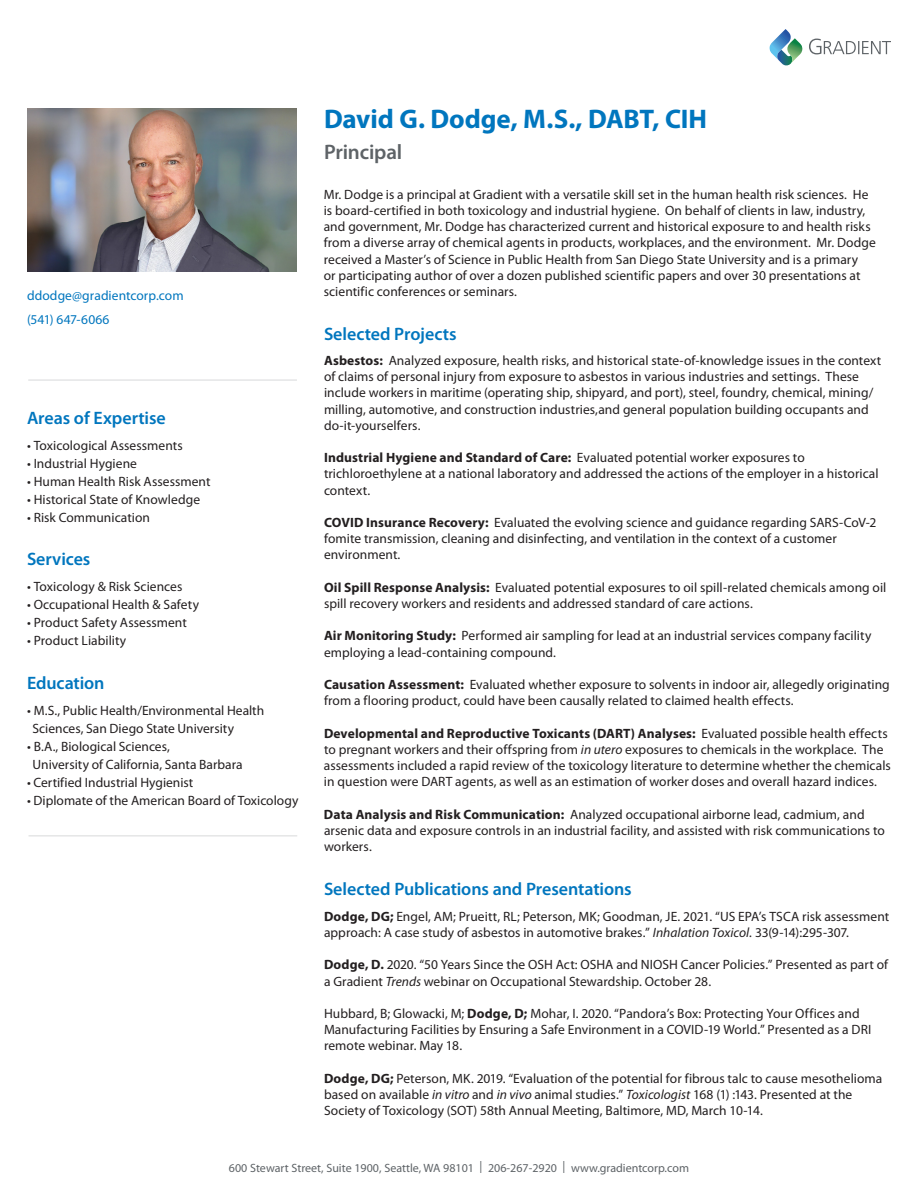
<style>
.page{position:relative;width:918px;height:1188px;background:#fff}
.page>*{position:absolute;margin:0;border:0;box-sizing:border-box;transform-origin:0 0}
.Name_and_credentials{font:700 27px "Myriad Pro";letter-spacing:-.005em;color:#0076be}
.Name_and_credentials-2{font:600 21px "Myriad Pro";letter-spacing:-.01em;color:#5e6367}
.Name_and_credentials-3{font:600 18px "Myriad Pro";letter-spacing:-.005em;color:#0076be}
.Name_and_credentials-4{font:13.5px/16.2px "Myriad Pro";letter-spacing:.005em;color:#231f20}
.Name_and_credentials-5{font:13.5px "Myriad Pro";letter-spacing:.005em;color:#0076be}
.t1{font:12px "Myriad Pro";color:#5e6367}
.s1{font-weight:700}
.s2{font-style:italic}
</style>
<div class="page">
<img style="left:27px;top:108px;width:270px;height:163px">
<hr style="left:28px;top:380px;width:269px;height:1px;background:#5e6367">
<svg style="left:770px;top:29px;width:32px;height:37px"></svg>
<svg style="left:809px;top:39px;width:82px;height:15px"></svg>
<hr style="left:29px;top:836px;width:268px;height:1px;background:#5e6367">
<p class="Name_and_credentials" style="left:324px;top:102px;width:385px">David G. Dodge, M.S., DABT, CIH</p>
<p class="Name_and_credentials-2" style="left:324px;top:139px;width:80px">Principal</p>
<p class="Name_and_credentials-4" style="left:324px;top:186px;width:554px">Mr. Dodge is a principal at Gradient with a versatile skill set in the human health risk sciences. He is board-certified in both toxicology and industrial hygiene. On behalf of clients in law, industry, and government, Mr. Dodge has characterized current and historical exposure to and health risks from a diverse array of chemical agents in products, workplaces, and the environment. Mr. Dodge received a Master’s of Science in Public Health from San Diego State University and is a primary<br>or participating author of over a dozen published scientific papers and over 30 presentations at</p>
<p class="Name_and_credentials-5" style="left:27px;top:287px;width:158px">ddodge@gradientcorp.com</p>
<p class="Name_and_credentials-4" style="left:324px;top:283px;width:195px">scientific conferences or seminars.</p>
<p class="Name_and_credentials-5" style="left:27px;top:311px;width:84px">(541) 647-6066</p>
<p class="Name_and_credentials-3" style="left:324px;top:322px;width:134px">Selected Projects</p>
<p class="Name_and_credentials-3" style="left:27px;top:406px;width:140px">Areas of Expertise</p>
<p class="Name_and_credentials-4" style="left:27px;top:437px;width:157px">• Toxicological Assessments</p>
<p class="Name_and_credentials-4" style="left:27px;top:455px;width:112px">• Industrial Hygiene</p>
<p class="Name_and_credentials-4" style="left:27px;top:473px;width:185px">• Human Health Risk Assessment</p>
<p class="Name_and_credentials-4" style="left:27px;top:491px;width:175px">• Historical State of Knowledge</p>
<p class="Name_and_credentials-4" style="left:27px;top:509px;width:125px">• Risk Communication</p>
<p class="Name_and_credentials-3" style="left:27px;top:548px;width:65px">Services</p>
<p class="Name_and_credentials-4" style="left:27px;top:578px;width:157px">• Toxicology &amp; Risk Sciences</p>
<p class="Name_and_credentials-4" style="left:27px;top:596px;width:174px">• Occupational Health &amp; Safety</p>
<p class="Name_and_credentials-4" style="left:27px;top:614px;width:161px">• Product Safety Assessment</p>
<p class="Name_and_credentials-4" style="left:27px;top:632px;width:101px">• Product Liability</p>
<p class="Name_and_credentials-3" style="left:27px;top:672px;width:79px">Education</p>
<p class="Name_and_credentials-4" style="left:27px;top:702px;width:239px">• M.S., Public Health/Environmental Health</p>
<p class="Name_and_credentials-4" style="left:33px;top:720px;width:203px">Sciences, San Diego State University</p>
<p class="Name_and_credentials-4" style="left:27px;top:738px;width:144px">• B.A., Biological Sciences,</p>
<p class="Name_and_credentials-4" style="left:33px;top:756px;width:212px">University of California, Santa Barbara</p>
<p class="Name_and_credentials-4" style="left:27px;top:774px;width:168px">• Certified Industrial Hygienist</p>
<p class="Name_and_credentials-4" style="left:27px;top:792px;width:273px">• Diplomate of the American Board of Toxicology</p>
<p class="Name_and_credentials-4" style="left:324px;top:352px;width:559px"><span class="s1">Asbestos:</span> Analyzed exposure, health risks, and historical state-of-knowledge issues in the context of claims of personal injury from exposure to asbestos in various industries and settings. These include workers in maritime (operating ship, shipyard, and port), steel, foundry, chemical, mining/ milling, automotive, and construction industries,and general population building occupants and do-it-yourselfers.</p>
<p class="Name_and_credentials-4" style="left:324px;top:449px;width:556px"><span class="s1">Industrial Hygiene and Standard of Care:</span> Evaluated potential worker exposures to trichloroethylene at a national laboratory and addressed the actions of the employer in a historical context.</p>
<p class="Name_and_credentials-4" style="left:324px;top:514px;width:554px"><span class="s1">COVID Insurance Recovery:</span> Evaluated the evolving science and guidance regarding SARS-CoV-2 fomite transmission, cleaning and disinfecting, and ventilation in the context of a customer environment.</p>
<p class="Name_and_credentials-4" style="left:324px;top:579px;width:564px"><span class="s1">Oil Spill Response Analysis:</span> Evaluated potential exposures to oil spill-related chemicals among oil spill recovery workers and residents and addressed standard of care actions.</p>
<p class="Name_and_credentials-4" style="left:324px;top:628px;width:549px"><span class="s1">Air Monitoring Study:</span> Performed air sampling for lead at an industrial services company facility employing a lead-containing compound.</p>
<p class="Name_and_credentials-4" style="left:324px;top:676px;width:567px"><span class="s1">Causation Assessment:</span> Evaluated whether exposure to solvents in indoor air, allegedly originating from a flooring product, could have been causally related to claimed health effects.</p>
<p class="Name_and_credentials-4" style="left:324px;top:725px;width:568px"><span class="s1">Developmental and Reproductive Toxicants (DART) Analyses:</span> Evaluated possible health effects to pregnant workers and their offspring from <span class="s2">in utero</span> exposures to chemicals in the workplace. The assessments included a rapid review of the toxicology literature to determine whether the chemicals in question were DART agents, as well as an estimation of worker doses and overall hazard indices.</p>
<p class="Name_and_credentials-4" style="left:324px;top:806px;width:563px"><span class="s1">Data Analysis and Risk Communication:</span> Analyzed occupational airborne lead, cadmium, and arsenic data and exposure controls in an industrial facility, and assisted with risk communications to workers.</p>
<p class="Name_and_credentials-3" style="left:324px;top:877px;width:309px">Selected Publications and Presentations</p>
<p class="Name_and_credentials-4" style="left:324px;top:908px;width:567px"><span class="s1">Dodge, DG;</span> Engel, AM; Prueitt, RL; Peterson, MK; Goodman, JE. 2021. “US EPA’s TSCA risk assessment approach: A case study of asbestos in automotive brakes.” <span class="s2">Inhalation Toxicol.</span> 33(9-14):295-307.</p>
<p class="Name_and_credentials-4" style="left:324px;top:957px;width:566px"><span class="s1">Dodge, D.</span> 2020. “50 Years Since the OSH Act: OSHA and NIOSH Cancer Policies.” Presented as part of a Gradient <span class="s2">Trends</span> webinar on Occupational Stewardship. October 28.</p>
<p class="Name_and_credentials-4" style="left:324px;top:1005px;width:549px">Hubbard, B; Glowacki, M; <span class="s1">Dodge, D;</span> Mohar, I. 2020. “Pandora’s Box: Protecting Your Offices and<br>Manufacturing Facilities by Ensuring a Safe Environment in a COVID-19 World.” Presented as a DRI remote webinar. May 18.</p>
<p class="Name_and_credentials-4" style="left:324px;top:1070px;width:560px"><span class="s1">Dodge, DG;</span> Peterson, MK. 2019. “Evaluation of the potential for fibrous talc to cause mesothelioma based on available <span class="s2">in vitro</span> and <span class="s2">in vivo</span> animal studies.” <span class="s2">Toxicologist</span> 168 (1) :143. Presented at the<br>Society of Toxicology (SOT) 58th Annual Meeting, Baltimore, MD, March 10-14.</p>
<p class="t1" style="left:229px;top:1160px;width:462px">600 Stewart Street, Suite 1900, Seattle, WA 98101 | 206-267-2920 | www.gradientcorp.com</p>
</div>
